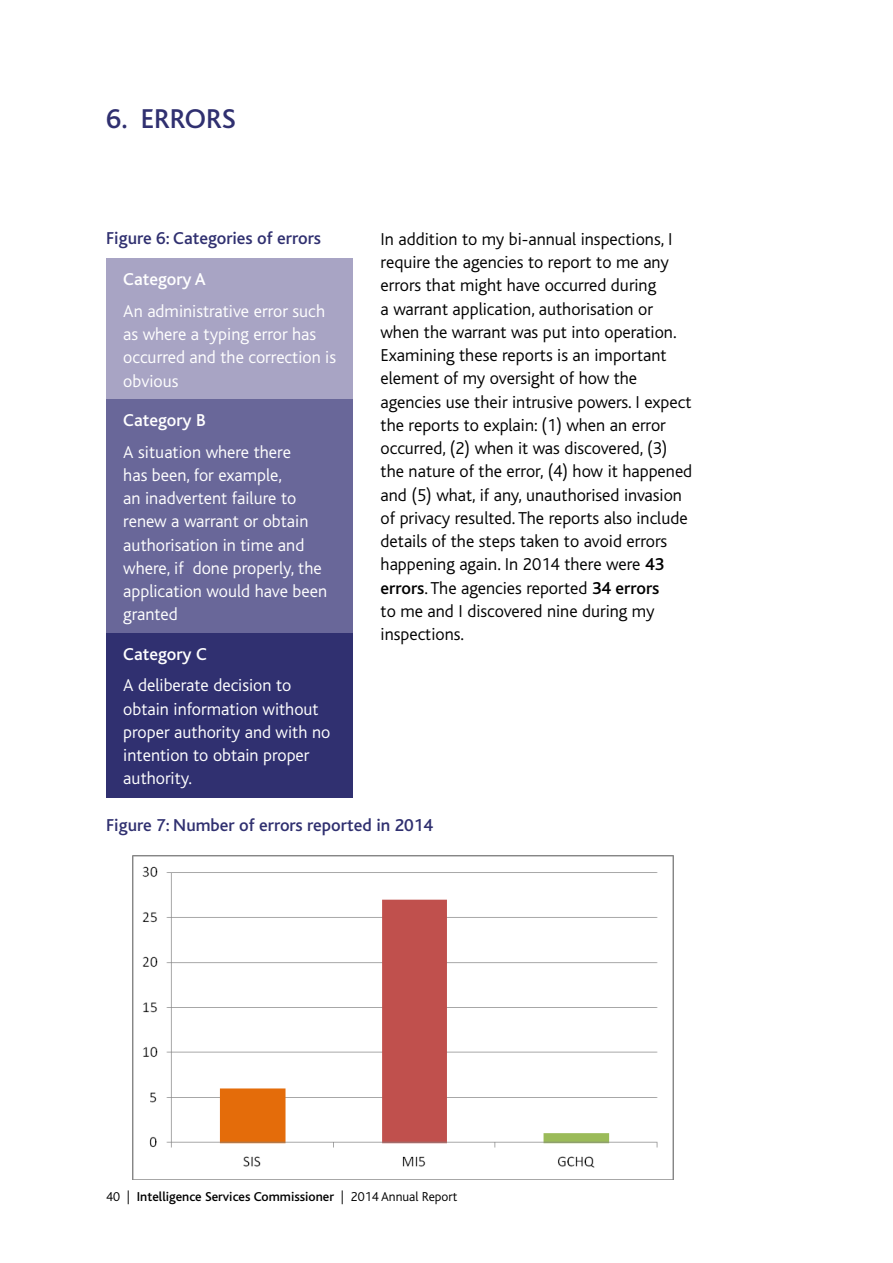
<style>
.page{position:relative;width:893px;height:1263px;background:#fff}
.page>*{position:absolute;margin:0;border:0;box-sizing:border-box;transform-origin:0 0}
.Heading_1{font:500 28.5px "Bliss";color:#303070}
.Body_Text{font:300 18px/23.2px "Bliss";color:#000}
.t1{font:300 18px/23.2px "Bliss";color:#fff}
.Heading_3{font:500 18px "Bliss";color:#303070}
.t2{font:500 13.5px "Bliss";color:#000}
.s1{font-weight:500}
.s2{font-weight:300}
</style>
<div class="page">
<img style="left:132px;top:855px;width:541px;height:325px">
<div style="left:106px;top:258px;width:247px;height:141px;background:#a8a4c4"></div>
<div style="left:106px;top:399px;width:247px;height:234px;background:#696799"></div>
<div style="left:106px;top:633px;width:247px;height:164px;background:#303070"></div>
<p class="Heading_1" style="left:106px;top:104px;width:131px">6. ERRORS</p>
<p class="Heading_3" style="left:106px;top:229px;width:216px">Figure 6: Categories of errors</p>
<p class="t1" style="left:123px;top:264px;width:203px;line-height:31.8px"><span class="s1">Category A<br></span>An administrative error such</p>
<p class="t1" style="left:123px;top:323px;width:214px">as where a typing error has occurred and the correction is obvious</p>
<p class="t1" style="left:123px;top:404px;width:169px;line-height:31.8px"><span class="s1">Category B<br></span>A situation where there</p>
<p class="t1" style="left:123px;top:464px;width:205px">has been, for example,<br>an inadvertent failure to renew a warrant or obtain authorisation in time and where, if done properly, the application would have been granted</p>
<p class="t1" style="left:123px;top:638px;width:170px;line-height:31.8px"><span class="s1">Category C<br></span>A deliberate decision to</p>
<p class="t1" style="left:123px;top:697px;width:208px">obtain information without proper authority and with no intention to obtain proper authority.</p>
<p class="Body_Text" style="left:381px;top:228px;width:313px">In addition to my bi-annual inspections, I require the agencies to report to me any errors that might have occurred during<br>a warrant application, authorisation or when the warrant was put into operation.<br>Examining these reports is an important element of my oversight of how the agencies use their intrusive powers. I expect the reports to explain: (1) when an error occurred, (2) when it was discovered, (3) the nature of the error, (4) how it happened and (5) what, if any, unauthorised invasion of privacy resulted. The reports also include details of the steps taken to avoid errors happening again. In 2014 there were <span class="s1">43 errors</span>. The agencies reported <span class="s1">34 errors<br></span>to me and I discovered nine during my inspections.</p>
<p class="Heading_3" style="left:106px;top:816px;width:328px">Figure 7: Number of errors reported in 2014</p>
<p class="t2" style="left:106px;top:1189px;width:353px"><span class="s2">40 |</span> Intelligence Services Commissioner <span class="s2">| 2014 Annual Report</span></p>
</div>
